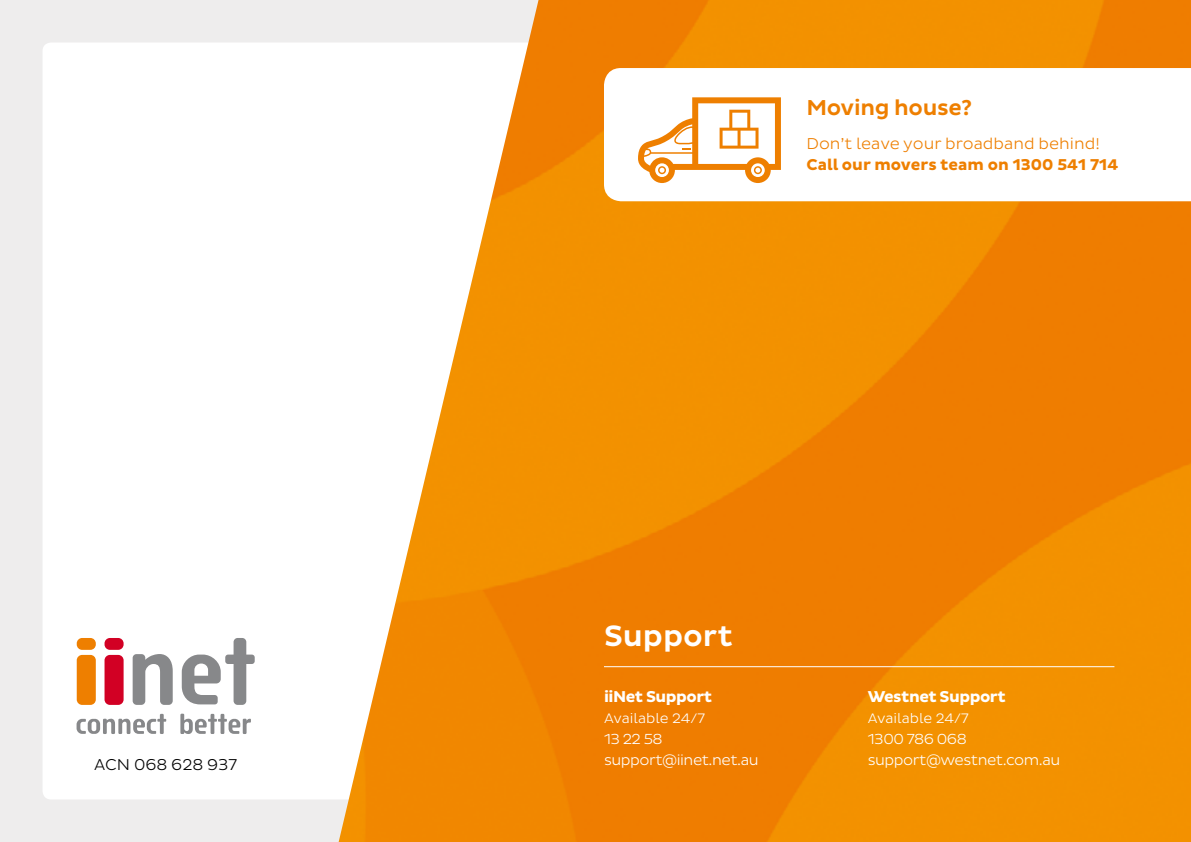
<style>
.page{position:relative;width:1191px;height:842px;background:#eeeded}
.page>*{position:absolute;margin:0;border:0;box-sizing:border-box;transform-origin:0 0}
.t1{font:500 30px "Pluto Sans";color:#fff}
.t2{font:500 22px "Pluto Sans";letter-spacing:-.015em;color:#ee7f00}
.t3{font:300 16px "Pluto Sans";color:#ee7f00}
.t4{font:700 16px "Pluto Sans";color:#ee7f00}
.t5{font:700 16px "Pluto Sans";letter-spacing:-.03em;color:#fff}
.t6{font:300 16px "Pluto Sans";color:#000}
.t7{font:300 14.8px/21.2px "Pluto Sans";letter-spacing:-.03em;color:#fff}
.t8{font:300 14px "Pluto Sans";color:#fff}
</style>
<div class="page">
<div style="left:43px;top:43px;width:1105px;height:756px;background:#fff;border-radius:9px"></div>
<img style="left:339px;top:0;width:852px;height:842px">
<svg style="left:182px;top:638px;width:73px;height:67px"></svg>
<div style="left:77px;top:655px;width:19px;height:50px;background:#ee7f00;border-radius:5px"></div>
<div style="left:77px;top:638px;width:19px;height:12px;background:#ee7f00;border-radius:5px"></div>
<div style="left:104px;top:655px;width:20px;height:50px;background:#d20024;border-radius:5px"></div>
<div style="left:104px;top:638px;width:20px;height:12px;background:#d20024;border-radius:5px"></div>
<svg style="left:133px;top:654px;width:40px;height:51px"></svg>
<svg style="left:77px;top:714px;width:89px;height:20px"></svg>
<svg style="left:180px;top:714px;width:71px;height:20px"></svg>
<hr style="left:604px;top:666px;width:510px;height:1px;background:#fff">
<svg style="left:604px;top:68px;width:587px;height:133px"></svg>
<svg style="left:638px;top:97px;width:143px;height:86px"></svg>
<p class="t6" style="left:94px;top:755px;width:144px">ACN 068 628 937</p>
<h2 class="t2" style="left:806px;top:95px;width:167px">Moving house?</h2>
<p class="t3" style="left:806px;top:134px;width:295px">Don’t leave your broadband behind!</p>
<p class="t4" style="left:806px;top:156px;width:313px">Call our movers team on 1300 541 714</p>
<h1 class="t1" style="left:604px;top:619px;width:130px">Support</h1>
<p class="t5" style="left:604px;top:687px;width:110px">iiNet Support</p>
<p class="t8" style="left:604px;top:710px;width:102px">Available 24/7</p>
<p class="t7" style="left:604px;top:729px;width:156px">13 22 58 support@iinet.net.au</p>
<p class="t5" style="left:867px;top:687px;width:139px">Westnet Support</p>
<p class="t8" style="left:867px;top:710px;width:102px">Available 24/7</p>
<p class="t7" style="left:867px;top:729px;width:194px">1300 786 068 support@westnet.com.au</p>
</div>
